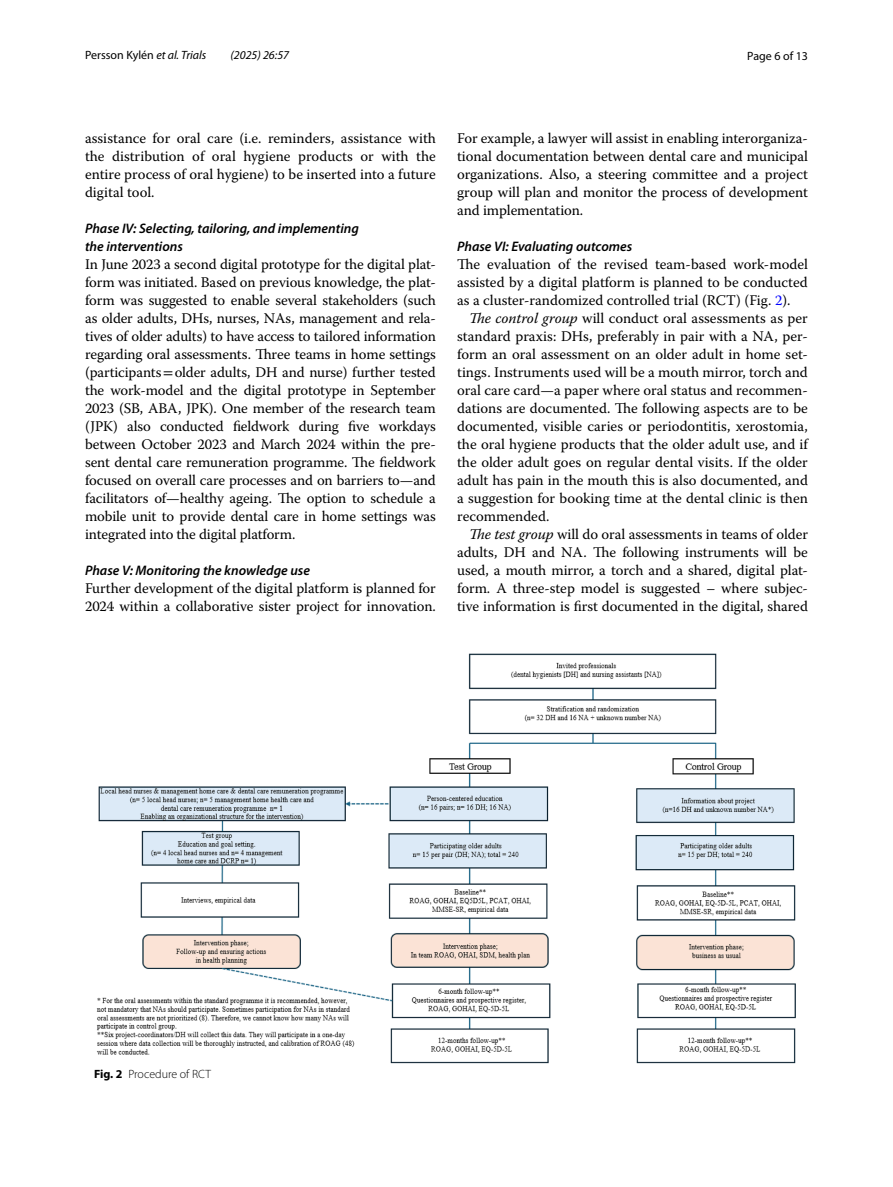
<style>
.page{position:relative;width:893px;height:1187px;background:#fff}
.page>*{position:absolute;margin:0;border:0;box-sizing:border-box;transform-origin:0 0}
.t1{font:14.7px/18px "Warnock Pro";letter-spacing:-.005em;color:#000;text-align:justify}
.t2{font:italic 600 13.8px/18px "Myriad Pro";color:#000}
.t3{font:12px "Myriad Pro";color:#000}
.t4{font:300 12px "Myriad Pro";color:#000}
.t5{font:italic 12px "Myriad Pro";color:#000}
.s1{font-style:italic}
.s2{font-family:"STIX"}
.s3{color:#00f}
.s4{font-weight:700}
</style>
<div class="page">
<img style="left:96px;top:653px;width:700px;height:410px">
<p class="t3" style="left:85px;top:48px;width:123px">Persson Kylén <span class="s1">et al. Trials</span></p>
<p class="t5" style="left:230px;top:48px;width:60px">(2025) 26:57</p>
<p class="t3" style="left:747px;top:48px;width:62px">Page 6 of 13</p>
<p class="t1" style="left:85px;top:128px;width:352px">assistance for oral care (i.e. reminders, assistance with the distribution of oral hygiene products or with the entire process of oral hygiene) to be inserted into a future digital tool.</p>
<p class="t2" style="left:85px;top:219px;width:275px">Phase IV: Selecting, tailoring, and implementing the interventions</p>
<p class="t1" style="left:85px;top:254px;width:352px">In June 2023 a second digital prototype for the digital plat&shy;form was initiated. Based on previous knowledge, the plat&shy;form was suggested to enable several stakeholders (such as older adults, DHs, nurses, NAs, management and rela&shy;tives of older adults) to have access to tailored information regarding oral assessments. Three teams in home settings (participants<span class="s2">=</span>older adults, DH and nurse) further tested the work-model and the digital prototype in September 2023 (SB, ABA, JPK). One member of the research team (JPK) also conducted fieldwork during five workdays between October 2023 and March 2024 within the pre&shy;sent dental care remuneration programme. The fieldwork focused on overall care processes and on barriers to—and facilitators of—healthy ageing. The option to schedule a mobile unit to provide dental care in home settings was integrated into the digital platform.</p>
<p class="t2" style="left:85px;top:561px;width:226px">Phase V: Monitoring the knowledge use</p>
<p class="t1" style="left:85px;top:578px;width:352px">Further development of the digital platform is planned for<br>2024 within a collaborative sister project for innovation.</p>
<p class="t1" style="left:457px;top:128px;width:352px">For example, a lawyer will assist in enabling interorganiza&shy;tional documentation between dental care and municipal organizations. Also, a steering committee and a project group will plan and monitor the process of development and implementation.</p>
<p class="t2" style="left:457px;top:237px;width:177px">Phase VI: Evaluating outcomes</p>
<p class="t1" style="left:457px;top:254px;width:352px">The evaluation of the revised team-based work-model assisted by a digital platform is planned to be conducted as a cluster-randomized controlled trial (RCT) (Fig. <span class="s3">2</span>).</p>
<p class="t1" style="left:457px;top:308px;width:352px;text-indent:12px"><span class="s1">The control group</span> will conduct oral assessments as per standard praxis: DHs, preferably in pair with a NA, per&shy;form an oral assessment on an older adult in home set&shy;tings. Instruments used will be a mouth mirror, torch and oral care card—a paper where oral status and recommen&shy;dations are documented. The following aspects are to be documented, visible caries or periodontitis, xerostomia, the oral hygiene products that the older adult use, and if the older adult goes on regular dental visits. If the older adult has pain in the mouth this is also documented, and a suggestion for booking time at the dental clinic is then recommended.</p>
<p class="t1" style="left:457px;top:524px;width:352px;text-indent:12px"><span class="s1">The test group</span> will do oral assessments in teams of older adults, DH and NA. The following instruments will be used, a mouth mirror, a torch and a shared, digital plat&shy;form. A three-step model is suggested – where subjec&shy;tive information is first documented in the digital, shared</p>
<p class="t4" style="left:94px;top:1067px;width:119px"><span class="s4">Fig. 2</span> Procedure of RCT</p>
</div>
